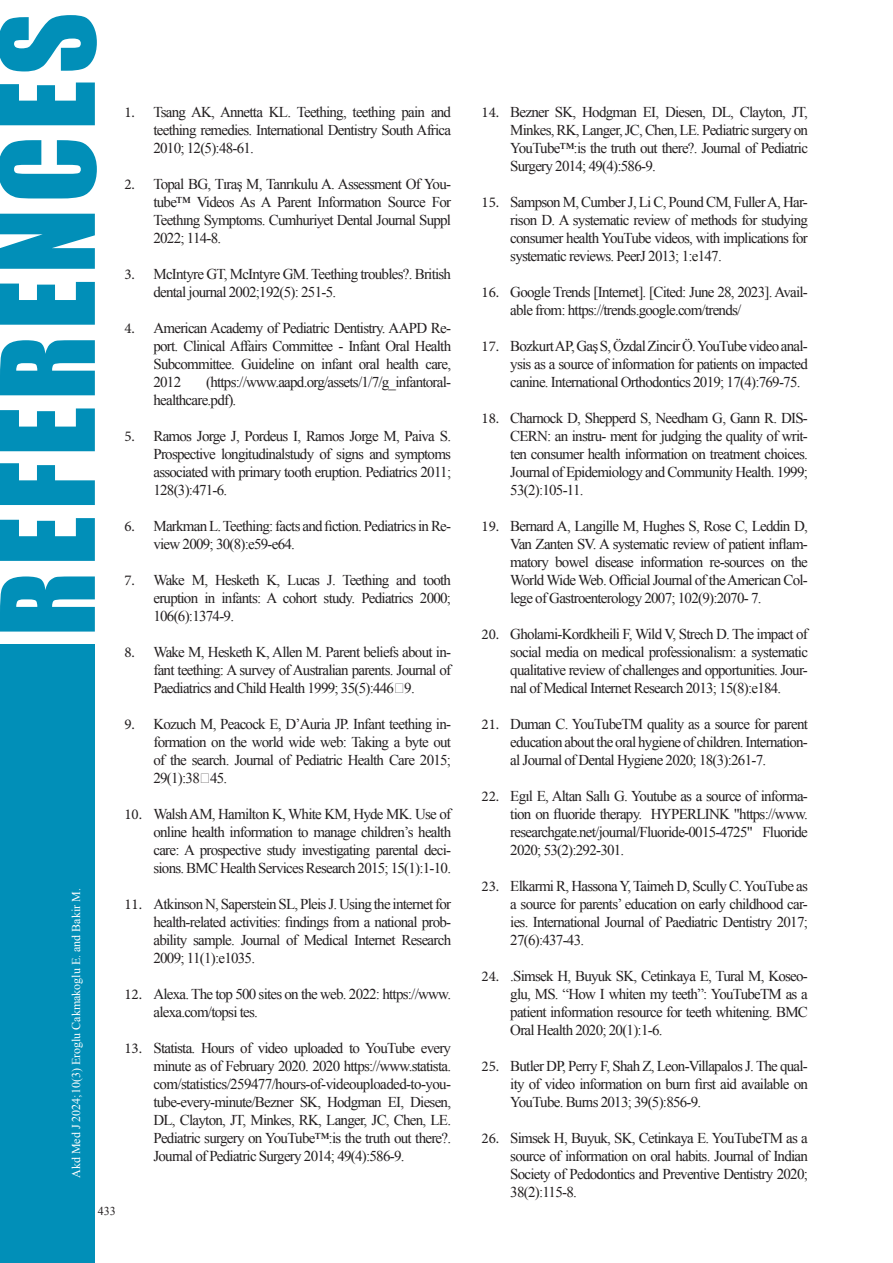
<style>
.page{position:relative;width:893px;height:1263px;background:#fff}
.page>*{position:absolute;margin:0;border:0;box-sizing:border-box;transform-origin:0 0}
.t1{font:120px "Impact";letter-spacing:.05em;color:#018fb8}
.t2{font:15px/18px "Times New Roman";letter-spacing:-.05em;color:#231f20;text-align:justify}
.t3{font:15px "Minion Pro";color:#231f20}
.t4{font:12px "Times New Roman";color:#fff}
.t5{font:12px "Times New Roman";color:#231f20}
</style>
<div class="page">
<div style="left:0;top:644px;width:95px;height:619px;background:#018fb8"></div>
<h1 class="t1" style="left:-45px;top:636px;width:626px;rotate:-90deg">REFERENCES</h1>
<p class="t3" style="left:124px;top:102px;width:12px">1.</p>
<p class="t3" style="left:124px;top:174px;width:12px">2.</p>
<p class="t3" style="left:124px;top:264px;width:12px">3.</p>
<p class="t3" style="left:124px;top:318px;width:12px">4.</p>
<p class="t3" style="left:124px;top:426px;width:12px">5.</p>
<p class="t3" style="left:124px;top:516px;width:12px">6.</p>
<p class="t3" style="left:124px;top:570px;width:12px">7.</p>
<p class="t3" style="left:124px;top:642px;width:12px">8.</p>
<p class="t3" style="left:124px;top:714px;width:12px">9.</p>
<p class="t3" style="left:124px;top:804px;width:19px">10.</p>
<p class="t4" style="left:68px;top:1178px;width:291px;rotate:-90deg">Akd Med J 2024;10(3) Eroglu Cakmakoglu E. and Bakir M.</p>
<p class="t3" style="left:124px;top:894px;width:19px">11.</p>
<p class="t3" style="left:124px;top:984px;width:19px">12.</p>
<p class="t3" style="left:124px;top:1038px;width:19px">13.</p>
<p class="t5" style="left:98px;top:1203px;width:19px">433</p>
<p class="t2" style="left:153px;top:102px;width:299px">Tsang AK, Annetta KL. Teething, teething pain and teething remedies. International Dentistry South Africa 2010; 12(5):48-61.</p>
<p class="t2" style="left:153px;top:174px;width:299px">Topal BG, Tıraş M, Tanrıkulu A. Assessment Of You&shy;tube™ Videos As A Parent Informatıon Source For Teethıng Symptoms. Cumhuriyet Dental Journal Suppl 2022; 114-8.</p>
<p class="t2" style="left:153px;top:264px;width:299px">McIntyre GT, McIntyre GM. Teething troubles?. British dental journal 2002;192(5): 251-5.</p>
<p class="t2" style="left:153px;top:318px;width:299px">American Academy of Pediatric Dentistry. AAPD Re&shy;port. Clinical Affairs Committee - Infant Oral Health Subcommittee. Guideline on infant oral health care, 2012</p>
<p class="t2" style="left:153px;top:372px;width:299px;text-indent:53px">(https://www.aapd.org/assets/1/7/g_infantoral&shy;healthcare.pdf).</p>
<p class="t2" style="left:153px;top:426px;width:299px">Ramos Jorge J, Pordeus I, Ramos Jorge M, Paiva S.<br>Prospective longitudinalstudy of signs and symptoms associated with primary tooth eruption. Pediatrics 2011; 128(3):471-6.</p>
<p class="t2" style="left:153px;top:516px;width:299px">Markman L. Teething: facts and fiction. Pediatrics in Re&shy;view 2009; 30(8):e59-e64.</p>
<p class="t2" style="left:153px;top:570px;width:299px">Wake M, Hesketh K, Lucas J. Teething and tooth eruption in infants: A cohort study. Pediatrics 2000; 106(6):1374-9.</p>
<p class="t2" style="left:153px;top:642px;width:299px">Wake M, Hesketh K, Allen M. Parent beliefs about in&shy;fant teething: A survey of Australian parents. Journal of Paediatrics and Child Health 1999; 35(5):446‐9.</p>
<p class="t2" style="left:153px;top:714px;width:299px">Kozuch M, Peacock E, D’Auria JP. Infant teething in&shy;formation on the world wide web: Taking a byte out of the search. Journal of Pediatric Health Care 2015; 29(1):38‐45.</p>
<p class="t2" style="left:153px;top:804px;width:299px">Walsh AM, Hamilton K, White KM, Hyde MK. Use of online health information to manage children’s health care: A prospective study investigating parental deci&shy;sions. BMC Health Services Research 2015; 15(1):1-10.</p>
<p class="t2" style="left:153px;top:894px;width:299px">Atkinson N, Saperstein SL, Pleis J. Using the internet for health-related activities: findings from a national prob&shy;ability sample. Journal of Medical Internet Research 2009; 11(1):e1035.</p>
<p class="t2" style="left:153px;top:984px;width:299px">Alexa. The top 500 sites on the web. 2022: https://www. alexa.com/topsi tes.</p>
<p class="t2" style="left:153px;top:1038px;width:299px">Statista. Hours of video uploaded to YouTube every minute as of February 2020. 2020 https://www.statista. com/statistics/259477/hours-of-videouploaded-to-you&shy;tube-every-minute/Bezner SK, Hodgman EI, Diesen, DL, Clayton, JT, Minkes, RK, Langer, JC, Chen, LE.<br>Pediatric surgery on YouTube™:is the truth out there?.<br>Journal of Pediatric Surgery 2014; 49(4):586-9.</p>
<p class="t3" style="left:481px;top:102px;width:19px">14.</p>
<p class="t3" style="left:481px;top:192px;width:19px">15.</p>
<p class="t3" style="left:481px;top:282px;width:19px">16.</p>
<p class="t3" style="left:481px;top:336px;width:19px">17.</p>
<p class="t3" style="left:481px;top:408px;width:19px">18.</p>
<p class="t3" style="left:481px;top:516px;width:19px">19.</p>
<p class="t3" style="left:481px;top:624px;width:19px">20.</p>
<p class="t3" style="left:481px;top:714px;width:19px">21.</p>
<p class="t3" style="left:481px;top:786px;width:19px">22.</p>
<p class="t3" style="left:481px;top:876px;width:19px">23.</p>
<p class="t3" style="left:481px;top:966px;width:19px">24.</p>
<p class="t3" style="left:481px;top:1056px;width:19px">25.</p>
<p class="t3" style="left:481px;top:1128px;width:19px">26.</p>
<p class="t2" style="left:510px;top:102px;width:299px">Bezner SK, Hodgman EI, Diesen, DL, Clayton, JT, Minkes, RK, Langer, JC, Chen, LE. Pediatric surgery on YouTube™:is the truth out there?. Journal of Pediatric Surgery 2014; 49(4):586-9.</p>
<p class="t2" style="left:510px;top:192px;width:299px">Sampson M, Cumber J, Li C, Pound CM, Fuller A, Har&shy;rison D. A systematic review of methods for studying consumer health YouTube videos, with implications for systematic reviews. PeerJ 2013; 1:e147.</p>
<p class="t2" style="left:510px;top:282px;width:299px">Google Trends [Internet]. [Cited: June 28, 2023]. Avail&shy;able from: https://trends.google.com/trends/</p>
<p class="t2" style="left:510px;top:336px;width:299px">Bozkurt AP, Gaş S, Özdal Zincir Ö. YouTube video anal&shy;ysis as a source of information for patients on impacted canine. International Orthodontics 2019; 17(4):769-75.</p>
<p class="t2" style="left:510px;top:408px;width:299px">Charnock D, Shepperd S, Needham G, Gann R. DIS-CERN: an instru- ment for judging the quality of writ&shy;ten consumer health information on treatment choices.<br>Journal of Epidemiology and Community Health. 1999; 53(2):105-11.</p>
<p class="t2" style="left:510px;top:516px;width:299px">Bernard A, Langille M, Hughes S, Rose C, Leddin D, Van Zanten SV. A systematic review of patient inflam&shy;matory bowel disease information re-sources on the World Wide Web. Official Journal of the American Col&shy;lege of Gastroenterology 2007; 102(9):2070- 7.</p>
<p class="t2" style="left:510px;top:624px;width:299px">Gholami-Kordkheili F, Wild V, Strech D. The impact of social media on medical professionalism: a systematic qualitative review of challenges and opportunities. Jour&shy;nal of Medical Internet Research 2013; 15(8):e184.</p>
<p class="t2" style="left:510px;top:714px;width:299px">Duman C. YouTubeTM quality as a source for parent education about the oral hygiene of children. Internation&shy;al Journal of Dental Hygiene 2020; 18(3):261-7.</p>
<p class="t2" style="left:510px;top:786px;width:299px">Egıl E, Altan Sallı G. Youtube as a source of informa&shy;tion on fluoride therapy. HYPERLINK "https://www. researchgate.net/journal/Fluoride-0015-4725" Fluoride 2020; 53(2):292-301.</p>
<p class="t2" style="left:510px;top:876px;width:299px">Elkarmi R, Hassona Y, Taimeh D, Scully C. YouTube as a source for parents’ education on early childhood car&shy;ies. International Journal of Paediatric Dentistry 2017; 27(6):437-43.</p>
<p class="t2" style="left:510px;top:966px;width:299px">.Simsek H, Buyuk SK, Cetinkaya E, Tural M, Koseo&shy;glu, MS. “How I whiten my teeth”: YouTubeTM as a patient information resource for teeth whitening. BMC Oral Health 2020; 20(1):1-6.</p>
<p class="t2" style="left:510px;top:1056px;width:299px">Butler DP, Perry F, Shah Z, Leon-Villapalos J. The qual&shy;ity of video information on burn first aid available on YouTube. Burns 2013; 39(5):856-9.</p>
<p class="t2" style="left:510px;top:1128px;width:299px">Simsek H, Buyuk, SK, Cetinkaya E. YouTubeTM as a source of information on oral habits. Journal of Indian Society of Pedodontics and Preventive Dentistry 2020; 38(2):115-8.</p>
</div>
